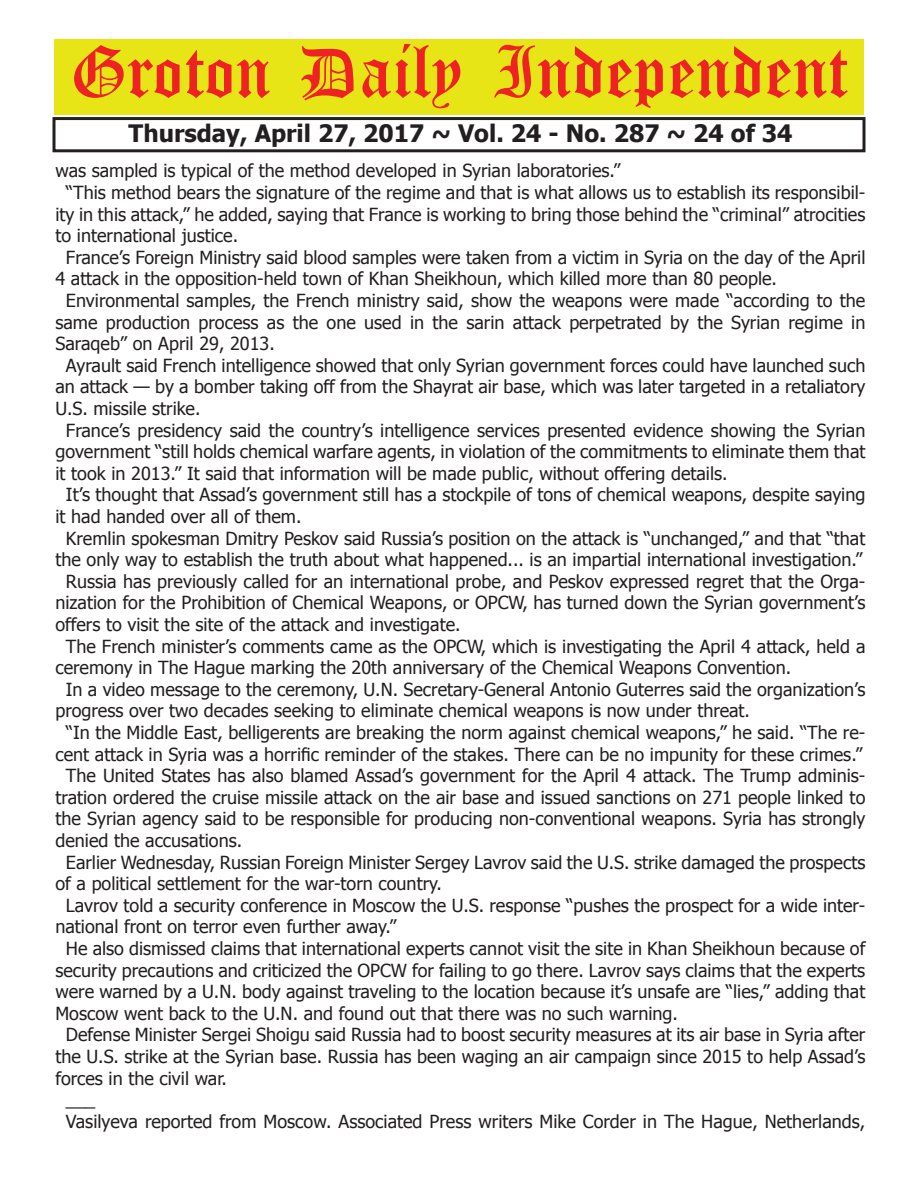
<style>
.page{position:relative;width:918px;height:1188px;background:#fff}
.page>*{position:absolute;margin:0;border:0;box-sizing:border-box;transform-origin:0 0}
.t1{font:54px "Old English Five";color:#ee2123}
.t2{font:700 24px "Tahoma";color:#231f20}
.t3{font:18px "Tahoma";color:#231f20}
</style>
<div class="page">
<div style="left:52px;top:117px;width:814px;height:35px;border:3px solid #231f20"></div>
<div style="left:54px;top:40px;width:810px;height:75px;background:#e7e515"></div>
<h1 class="t1" style="left:70px;top:47px;width:779px">Groton Daily Independent</h1>
<h2 class="t2" style="left:129px;top:116px;width:665px">Thursday, April 27, 2017 ~ Vol. 24 - No. 287 ~ 24 of 34</h2>
<p class="t3" style="left:56px;top:159px;width:566px">was sampled is typical of the method developed in Syrian laboratories.”</p>
<p class="t3" style="left:66px;top:180px;width:801px">“This method bears the signature of the regime and that is what allows us to establish its responsibil-</p>
<p class="t3" style="left:55px;top:202px;width:811px">ity in this attack,” he added, saying that France is working to bring those behind the “criminal” atrocities</p>
<p class="t3" style="left:55px;top:224px;width:184px">to international justice.</p>
<p class="t3" style="left:66px;top:245px;width:801px">France’s Foreign Ministry said blood samples were taken from a victim in Syria on the day of the April</p>
<p class="t3" style="left:55px;top:267px;width:723px">4 attack in the opposition-held town of Khan Sheikhoun, which killed more than 80 people.</p>
<p class="t3" style="left:66px;top:288px;width:801px">Environmental samples, the French ministry said, show the weapons were made “according to the</p>
<p class="t3" style="left:55px;top:310px;width:811px">same production process as the one used in the sarin attack perpetrated by the Syrian regime in</p>
<p class="t3" style="left:55px;top:332px;width:221px">Saraqeb” on April 29, 2013.</p>
<p class="t3" style="left:66px;top:353px;width:801px">Ayrault said French intelligence showed that only Syrian government forces could have launched such</p>
<p class="t3" style="left:55px;top:375px;width:811px">an attack — by a bomber taking off from the Shayrat air base, which was later targeted in a retaliatory</p>
<p class="t3" style="left:55px;top:396px;width:147px">U.S. missile strike.</p>
<p class="t3" style="left:66px;top:418px;width:801px">France’s presidency said the country’s intelligence services presented evidence showing the Syrian</p>
<p class="t3" style="left:55px;top:440px;width:811px">government “still holds chemical warfare agents, in violation of the commitments to eliminate them that</p>
<p class="t3" style="left:55px;top:461px;width:674px">it took in 2013.” It said that information will be made public, without offering details.</p>
<p class="t3" style="left:66px;top:483px;width:801px">It’s thought that Assad’s government still has a stockpile of tons of chemical weapons, despite saying</p>
<p class="t3" style="left:55px;top:504px;width:248px">it had handed over all of them.</p>
<p class="t3" style="left:66px;top:526px;width:801px">Kremlin spokesman Dmitry Peskov said Russia’s position on the attack is “unchanged,” and that “that</p>
<p class="t3" style="left:55px;top:548px;width:808px">the only way to establish the truth about what happened... is an impartial international investigation.”</p>
<p class="t3" style="left:66px;top:569px;width:801px">Russia has previously called for an international probe, and Peskov expressed regret that the Orga-</p>
<p class="t3" style="left:55px;top:591px;width:812px">nization for the Prohibition of Chemical Weapons, or OPCW, has turned down the Syrian government’s</p>
<p class="t3" style="left:55px;top:612px;width:407px">offers to visit the site of the attack and investigate.</p>
<p class="t3" style="left:66px;top:634px;width:801px">The French minister’s comments came as the OPCW, which is investigating the April 4 attack, held a</p>
<p class="t3" style="left:55px;top:656px;width:737px">ceremony in The Hague marking the 20th anniversary of the Chemical Weapons Convention.</p>
<p class="t3" style="left:66px;top:677px;width:801px">In a video message to the ceremony, U.N. Secretary-General Antonio Guterres said the organization’s</p>
<p class="t3" style="left:55px;top:699px;width:696px">progress over two decades seeking to eliminate chemical weapons is now under threat.</p>
<p class="t3" style="left:66px;top:720px;width:801px">“In the Middle East, belligerents are breaking the norm against chemical weapons,” he said. “The re-</p>
<p class="t3" style="left:55px;top:742px;width:808px">cent attack in Syria was a horrific reminder of the stakes. There can be no impunity for these crimes.”</p>
<p class="t3" style="left:66px;top:764px;width:801px">The United States has also blamed Assad’s government for the April 4 attack. The Trump adminis-</p>
<p class="t3" style="left:55px;top:785px;width:811px">tration ordered the cruise missile attack on the air base and issued sanctions on 271 people linked to</p>
<p class="t3" style="left:55px;top:807px;width:812px">the Syrian agency said to be responsible for producing non-conventional weapons. Syria has strongly</p>
<p class="t3" style="left:55px;top:828px;width:188px">denied the accusations.</p>
<p class="t3" style="left:66px;top:850px;width:801px">Earlier Wednesday, Russian Foreign Minister Sergey Lavrov said the U.S. strike damaged the prospects</p>
<p class="t3" style="left:55px;top:872px;width:388px">of a political settlement for the war-torn country.</p>
<p class="t3" style="left:66px;top:893px;width:801px">Lavrov told a security conference in Moscow the U.S. response “pushes the prospect for a wide inter-</p>
<p class="t3" style="left:55px;top:915px;width:343px">national front on terror even further away.”</p>
<p class="t3" style="left:66px;top:936px;width:801px">He also dismissed claims that international experts cannot visit the site in Khan Sheikhoun because of</p>
<p class="t3" style="left:55px;top:958px;width:811px">security precautions and criticized the OPCW for failing to go there. Lavrov says claims that the experts</p>
<p class="t3" style="left:55px;top:980px;width:811px">were warned by a U.N. body against traveling to the location because it’s unsafe are “lies,” adding that</p>
<p class="t3" style="left:55px;top:1001px;width:624px">Moscow went back to the U.N. and found out that there was no such warning.</p>
<p class="t3" style="left:66px;top:1023px;width:801px">Defense Minister Sergei Shoigu said Russia had to boost security measures at its air base in Syria after</p>
<p class="t3" style="left:55px;top:1044px;width:811px">the U.S. strike at the Syrian base. Russia has been waging an air campaign since 2015 to help Assad’s</p>
<p class="t3" style="left:55px;top:1066px;width:173px">forces in the civil war.</p>
<p class="t3" style="left:66px;top:1088px;width:31px">___</p>
<p class="t3" style="left:66px;top:1109px;width:801px">Vasilyeva reported from Moscow. Associated Press writers Mike Corder in The Hague, Netherlands,</p>
</div>
